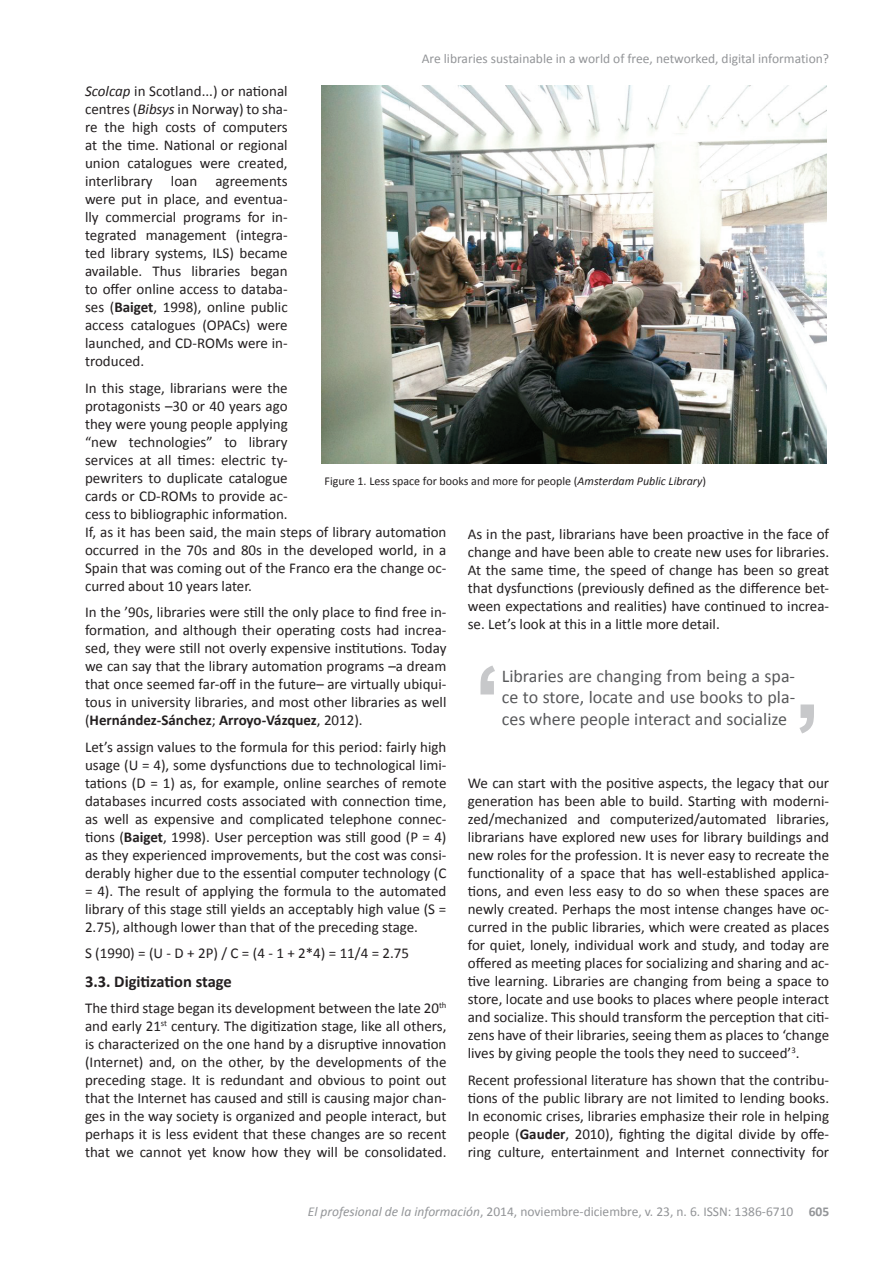
<style>
.page{position:relative;width:893px;height:1263px;background:#fff}
.page>*{position:absolute;margin:0;border:0;box-sizing:border-box;transform-origin:0 0}
.t1{font:18px/21.6px "Calibri";color:#57585a;text-align:justify}
.t2{font:700 16.5px "Calibri";color:#231f20}
.t3{font:15px/18px "Calibri";color:#231f20;text-align:justify}
.t4{font:13.5px "Calibri";color:#939598}
.t5{font:12px "Calibri";color:#231f20}
.s1{font-style:italic}
.s2{font-weight:700}
</style>
<div class="page">
<img style="left:322px;top:85px;width:504px;height:378px">
<svg style="left:799px;top:704px;width:15px;height:29px"></svg>
<svg style="left:480px;top:665px;width:15px;height:29px"></svg>
<p class="t4" style="left:422px;top:50px;width:409px">Are libraries sustainable in a world of free, networked, digital information?</p>
<p class="t3" style="left:85px;top:82px;width:204px"><span class="s1">Scolcap</span> in Scotland...) or national centres (<span class="s1">Bibsys</span> in Norway) to sha&shy;re the high costs of computers at the time. National or regional union catalogues were created, interlibrary loan agreements were put in place, and eventua&shy;lly commercial programs for in&shy;tegrated management (integra&shy;ted library systems, ILS) became available. Thus libraries began to offer online access to databa&shy;ses (<span class="s2">Baiget</span>, 1998), online public access catalogues (OPACs) were launched, and CD-ROMs were in&shy;troduced.</p>
<p class="t3" style="left:85px;top:379px;width:363px;text-align:left">In this stage, librarians were the<br>protagonists –30 or 40 years ago<br>they were young people applying<br>“new technologies” to library<br>services at all times: electric ty-<br>pewriters to duplicate catalogue<br>cards or CD-ROMs to provide ac-<br>cess to bibliographic information.<br>If, as it has been said, the main steps of library automation occurred in the 70s and 80s in the developed world, in a Spain that was coming out of the Franco era the change oc&shy;curred about 10 years later.</p>
<p class="t3" style="left:85px;top:603px;width:363px">In the ’90s, libraries were still the only place to find free in&shy;formation, and although their operating costs had increa&shy;sed, they were still not overly expensive institutions. Today we can say that the library automation programs –a dream that once seemed far-off in the future– are virtually ubiqui&shy;tous in university libraries, and most other libraries as well (<span class="s2">Hernández-Sánchez</span>; <span class="s2">Arroyo-Vázquez</span>, 2012).</p>
<p class="t3" style="left:85px;top:738px;width:363px">Let’s assign values to the formula for this period: fairly high usage (U = 4), some dysfunctions due to technological limi&shy;tations (D = 1) as, for example, online searches of remote databases incurred costs associated with connection time, as well as expensive and complicated telephone connec&shy;tions (<span class="s2">Baiget</span>, 1998). User perception was still good (P = 4) as they experienced improvements, but the cost was consi&shy;derably higher due to the essential computer technology (C = 4). The result of applying the formula to the automated library of this stage still yields an acceptably high value (S = 2.75), although lower than that of the preceding stage.</p>
<p class="t3" style="left:85px;top:944px;width:326px">S (1990) = (U - D + 2P) / C = (4 - 1 + 2*4) = 11/4 = 2.75</p>
<p class="t2" style="left:85px;top:971px;width:148px">3.3. Digitization stage</p>
<p class="t3" style="left:85px;top:999px;width:363px">The third stage began its development between the late 20<sup>th </sup>and early 21<sup>st</sup> century. The digitization stage, like all others, is characterized on the one hand by a disruptive innovation (Internet) and, on the other, by the developments of the preceding stage. It is redundant and obvious to point out that the Internet has caused and still is causing major chan&shy;ges in the way society is organized and people interact, but perhaps it is less evident that these changes are so recent that we cannot yet know how they will be consolidated.</p>
<p class="t5" style="left:325px;top:474px;width:383px">Figure 1. Less space for books and more for people (<span class="s1">Amsterdam Public Library</span>)</p>
<p class="t3" style="left:468px;top:525px;width:363px">As in the past, librarians have been proactive in the face of change and have been able to create new uses for libraries.<br>At the same time, the speed of change has been so great that dysfunctions (previously defined as the difference bet&shy;ween expectations and realities) have continued to increa&shy;se. Let’s look at this in a little more detail.</p>
<p class="t1" style="left:502px;top:665px;width:295px">Libraries are changing from being a spa&shy;ce to store, locate and use books to pla&shy;ces where people interact and socialize</p>
<p class="t3" style="left:468px;top:774px;width:363px">We can start with the positive aspects, the legacy that our generation has been able to build. Starting with moderni&shy;zed/mechanized and computerized/automated libraries, librarians have explored new uses for library buildings and new roles for the profession. It is never easy to recreate the functionality of a space that has well-established applica&shy;tions, and even less easy to do so when these spaces are newly created. Perhaps the most intense changes have oc&shy;curred in the public libraries, which were created as places for quiet, lonely, individual work and study, and today are offered as meeting places for socializing and sharing and ac&shy;tive learning. Libraries are changing from being a space to store, locate and use books to places where people interact and socialize. This should transform the perception that citi&shy;zens have of their libraries, seeing them as places to ‘change lives by giving people the tools they need to succeed’<sup>3</sup>.</p>
<p class="t3" style="left:468px;top:1071px;width:363px">Recent professional literature has shown that the contribu&shy;tions of the public library are not limited to lending books.<br>In economic crises, libraries emphasize their role in helping people (<span class="s2">Gauder</span>, 2010), fighting the digital divide by offe&shy;ring culture, entertainment and Internet connectivity for</p>
<p class="t4" style="left:308px;top:1203px;width:523px"><span class="s1">El profesional de la información</span>, 2014, noviembre-diciembre, v. 23, n. 6. ISSN: 1386-6710 <span class="s2">605</span></p>
</div>
